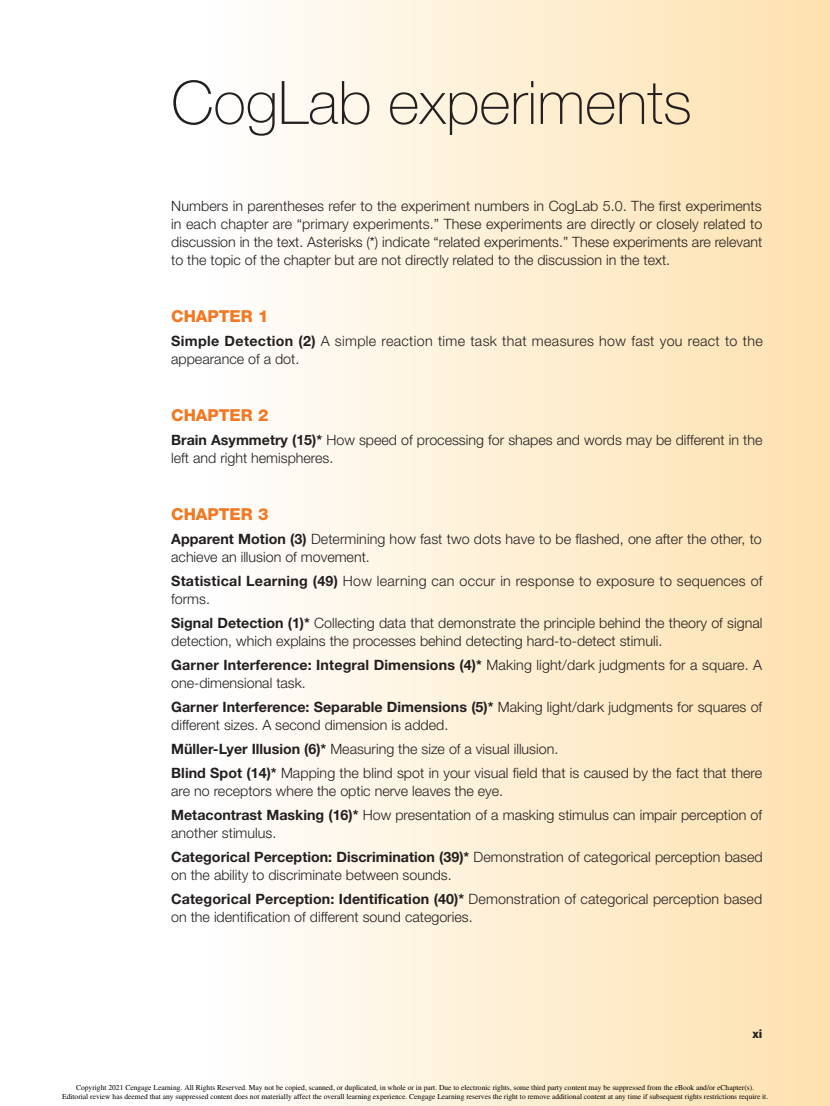
<style>
.page{position:relative;width:830px;height:1106px;background:#fff}
.page>*{position:absolute;margin:0;border:0;box-sizing:border-box;transform-origin:0 0}
.t1{font:100 60px "Helvetica Neue LT Std";color:#231f20}
.t2{font:800 16.5px "Helvetica Neue LT Std";color:#f47721}
.t3{font:300 14.25px/18px "Helvetica Neue LT Std";color:#231f20}
.t4{font:300 14.25px/18px "Helvetica Neue LT Std";letter-spacing:.025em;color:#231f20}
.t5{font:300 14.25px/18px "Helvetica Neue LT Std";letter-spacing:.02em;color:#231f20}
.t6{font:800 12px "Helvetica Neue LT Std";color:#231f20}
.t7{font:7.5px/9.6px "Times";color:#000;text-align:center}
.s1{font-weight:400}
.s2{font-weight:700}
</style>
<div class="page">
<div style="left:208px;top:0;width:621px;height:1106px;background:linear-gradient(to right,#fefefd,#fee1ae)"></div>
<p class="t1" style="left:171px;top:68px;width:522px">CogLab experiments</p>
<p class="t3" style="left:171px;top:196px;width:592px;text-align:justify">Numbers in parentheses refer to the experiment numbers in CogLab 5.0. The first experiments in each chapter are “primary experiments.” These experiments are directly or closely related to discussion in the text. Asterisks (<span class="s1">*</span>) indicate “related experiments.” These experiments are relevant to the topic of the chapter but are not directly related to the discussion in the text.</p>
<p class="t2" style="left:171px;top:306px;width:99px">CHAPTER 1</p>
<p class="t4" style="left:171px;top:331px;width:592px"><span class="s2">Simple Detection (2)</span> A simple reaction time task that measures how fast you react to the appearance of a dot.</p>
<p class="t2" style="left:171px;top:405px;width:99px">CHAPTER 2</p>
<p class="t3" style="left:171px;top:430px;width:592px"><span class="s2">Brain Asymmetry (15)*</span> How speed of processing for shapes and words may be different in the left and right hemispheres.</p>
<p class="t2" style="left:171px;top:504px;width:99px">CHAPTER 3</p>
<p class="t3" style="left:171px;top:529px;width:592px"><span class="s2">Apparent Motion (3)</span> Determining how fast two dots have to be flashed, one after the other, to achieve an illusion of movement.</p>
<p class="t5" style="left:171px;top:571px;width:592px"><span class="s2">Statistical Learning (49)</span> How learning can occur in response to exposure to sequences of forms.</p>
<p class="t3" style="left:171px;top:613px;width:592px"><span class="s2">Signal Detection (1)*</span> Collecting data that demonstrate the principle behind the theory of signal detection, which explains the processes behind detecting hard-to-detect stimuli.</p>
<p class="t3" style="left:171px;top:655px;width:592px"><span class="s2">Garner Interference: Integral Dimensions (4)*</span> Making light/dark judgments for a square. A one-dimensional task.</p>
<p class="t3" style="left:171px;top:697px;width:592px"><span class="s2">Garner Interference: Separable Dimensions (5)*</span> Making light/dark judgments for squares of different sizes. A second dimension is added.</p>
<p class="t3" style="left:171px;top:736px;width:592px;line-height:24px"><span class="s2">Müller-Lyer Illusion (6)*</span> Measuring the size of a visual illusion.<br><span class="s2">Blind Spot (14)*</span> Mapping the blind spot in your visual field that is caused by the fact that there</p>
<p class="t3" style="left:171px;top:778px;width:592px;line-height:24px">are no receptors where the optic nerve leaves the eye.<br><span class="s2">Metacontrast Masking (16)*</span> How presentation of a masking stimulus can impair perception of</p>
<p class="t3" style="left:171px;top:820px;width:593px;line-height:24px">another stimulus.<br><span class="s2">Categorical Perception: Discrimination (39)*</span> Demonstration of categorical perception based</p>
<p class="t3" style="left:171px;top:862px;width:592px;line-height:24px">on the ability to discriminate between sounds.<br><span class="s2">Categorical Perception: Identification (40)*</span> Demonstration of categorical perception based</p>
<p class="t3" style="left:171px;top:907px;width:303px">on the identification of different sound categories.</p>
<p class="t6" style="left:752px;top:1027px;width:11px">xi</p>
<p class="t7" style="left:62px;top:1082px;width:707px">Copyright 2021 Cengage Learning. All Rights Reserved. May not be copied, scanned, or duplicated, in whole or in part. Due to electronic rights, some third party content may be suppressed from the eBook and/or eChapter(s).<br>Editorial review has deemed that any suppressed content does not materially affect the overall learning experience. Cengage Learning reserves the right to remove additional content at any time if subsequent rights restrictions require it.</p>
</div>
